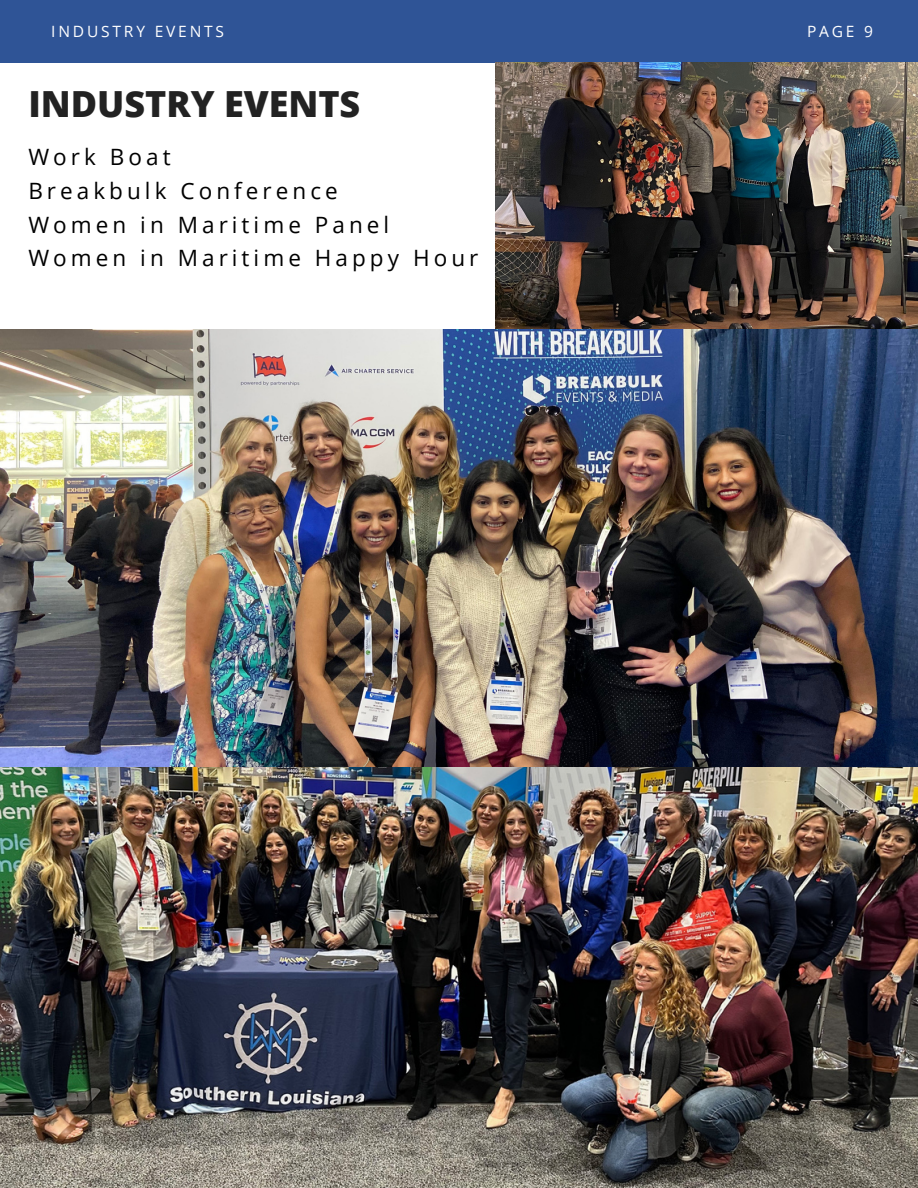
<style>
.page{position:relative;width:918px;height:1188px;background:#fff}
.page>*{position:absolute;margin:0;border:0;box-sizing:border-box;transform-origin:0 0}
.t1{font:800 36px "Open Sans";color:#222}
.t2{font:22.5px/33.8px "Open Sans";letter-spacing:.18em;color:#000}
.t3{font:15.6px "Open Sans";letter-spacing:.18em;color:#fff}
</style>
<div class="page">
<div style="left:0;top:0;width:918px;height:63px;background:#2f5496"></div>
<img style="left:0;top:766px;width:918px;height:422px">
<img style="left:496px;top:63px;width:422px;height:267px">
<img style="left:0;top:330px;width:918px;height:436px">
<p class="t3" style="left:51px;top:20px;width:174px">INDUSTRY EVENTS</p>
<p class="t3" style="left:807px;top:20px;width:68px">PAGE 9</p>
<h1 class="t1" style="left:28px;top:79px;width:334px">INDUSTRY EVENTS</h1>
<p class="t2" style="left:28px;top:140px;width:452px">Work Boat<br>Breakbulk Conference<br>Women in Maritime Panel<br>Women in Maritime Happy Hour</p>
</div>
